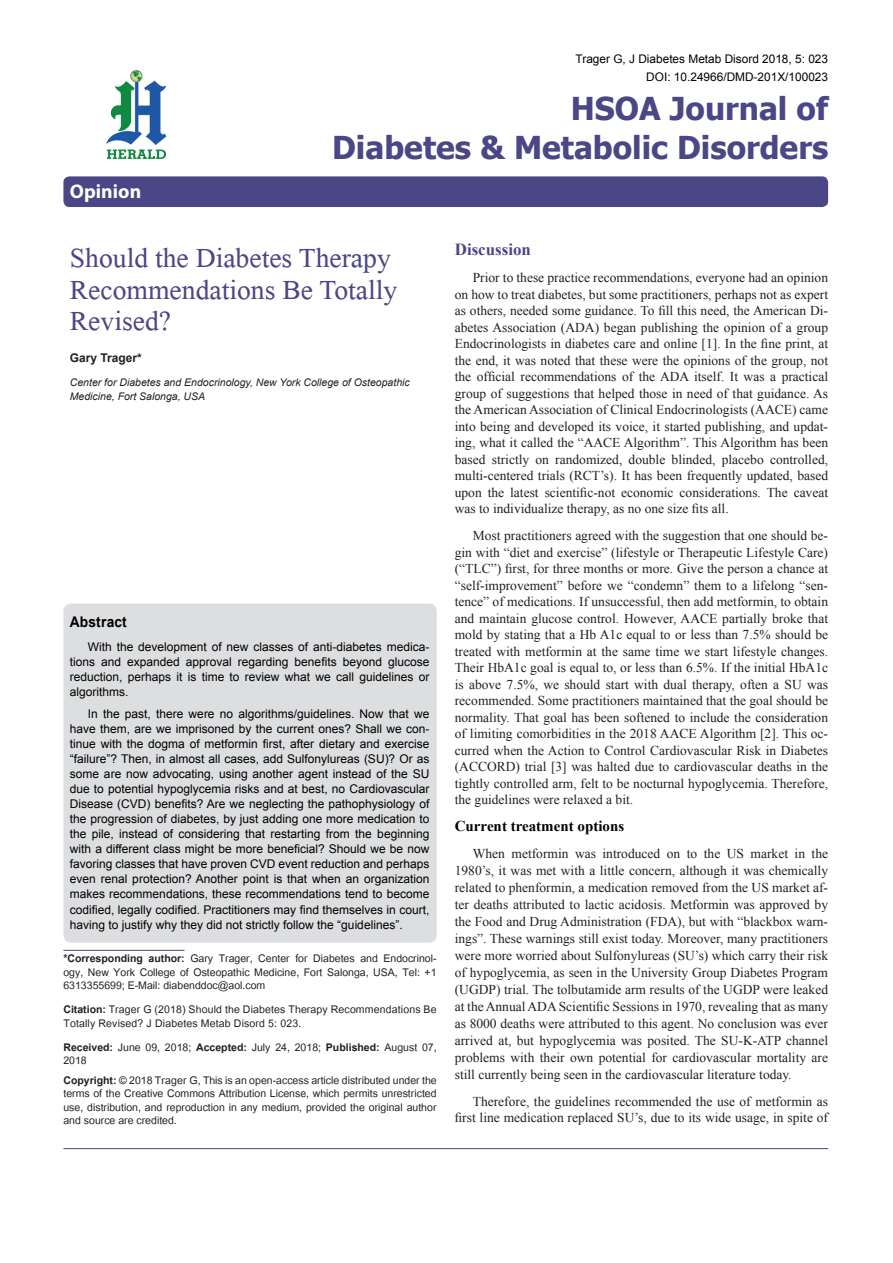
<style>
.page{position:relative;width:893px;height:1263px;background:#fff}
.page>*{position:absolute;margin:0;border:0;box-sizing:border-box;transform-origin:0 0}
.t1{font:41.25px/31.5px "Microsoft Himalaya";color:#4b4685}
.Journal_Name{font:700 31.5px "Tahoma";color:#4b4685}
.Atricle_Type{font:700 19.8px "Myriad Hebrew";color:#fff}
.Headdings{font:700 16.95px "Times New Roman";color:#4b4685}
.Subheading{font:700 15px "Times New Roman";color:#000}
.Abstract{font:700 14.85px "Arial";letter-spacing:.015em;color:#000;scale:.93 1}
.t2{font:14.7px/13.5px "Utsaah";color:#231f20;text-align:justify}
.Text{font:13.5px/16.5px "Times New Roman";color:#231f20;text-align:justify}
.Abstract_Text{font:12px/15px "Arial";color:#000;text-align:justify}
.Authors{font:700 12px "Arial";color:#231f20}
.Author_Citation{font:11.85px/18px "Arial";color:#000;text-align:right}
.Affiliation{font:italic 10.5px/13.5px "Arial";color:#231f20}
.s1{font-weight:700}
</style>
<div class="page">
<div style="left:63px;top:176px;width:765px;height:31px;background:#4b4685;border-radius:6px"></div>
<hr style="left:63px;top:950px;width:121px;height:1px;background:#4b4685">
<img style="left:106px;top:70px;width:61px;height:90px">
<hr style="left:63px;top:1148px;width:765px;height:1px;background:#4b4685">
<div style="left:63px;top:604px;width:374px;height:339px;background:#dddee0;border-radius:8px"></div>
<p class="Atricle_Type" style="left:70px;top:180px;width:73px">Opinion</p>
<p class="Author_Citation" style="left:576px;top:50px;width:254px">Trager G, J Diabetes Metab Disord 2018, 5: 023<br>DOI: 10.24966/DMD-201X/100023</p>
<p class="Journal_Name" style="left:571px;top:86px;width:259px">HSOA Journal of</p>
<p class="Journal_Name" style="left:332px;top:125px;width:498px">Diabetes &amp; Metabolic Disorders</p>
<p class="t1" style="left:70px;top:237px;width:329px">Should the Diabetes Therapy<br>Recommendations Be Totally<br>Revised?</p>
<p class="Authors" style="left:70px;top:350px;width:74px">Gary Trager*</p>
<p class="Affiliation" style="left:70px;top:376px;width:341px">Center for Diabetes and Endocrinology, New York College of Osteopathic<br>Medicine, Fort Salonga, USA</p>
<p class="Abstract" style="left:70px;top:612px;width:63px">Abstract</p>
<p class="Abstract_Text" style="left:70px;top:639px;width:361px;text-indent:18px">With the development of new classes of anti-diabetes medica&shy;tions and expanded approval regarding benefits beyond glucose reduction, perhaps it is time to review what we call guidelines or algorithms.</p>
<p class="Abstract_Text" style="left:70px;top:707px;width:361px;text-indent:18px">In the past, there were no algorithms/guidelines. Now that we have them, are we imprisoned by the current ones? Shall we con&shy;tinue with the dogma of metformin first, after dietary and exercise “failure”? Then, in almost all cases, add Sulfonylureas (SU)? Or as some are now advocating, using another agent instead of the SU due to potential hypoglycemia risks and at best, no Cardiovascular Disease (CVD) benefits? Are we neglecting the pathophysiology of the progression of diabetes, by just adding one more medication to the pile, instead of considering that restarting from the beginning with a different class might be more beneficial? Should we be now favoring classes that have proven CVD event reduction and perhaps even renal protection? Another point is that when an organization makes recommendations, these recommendations tend to become codified, legally codified. Practitioners may find themselves in court, having to justify why they did not strictly follow the “guidelines”.</p>
<p class="t2" style="left:63px;top:953px;width:375px"><span class="s1">*Corresponding author:</span> Gary Trager, Center for Diabetes and Endocrinol&shy;ogy, New York College of Osteopathic Medicine, Fort Salonga, USA, Tel: +1<br>6313355699; E-Mail: diabenddoc@aol.com</p>
<p class="t2" style="left:63px;top:1004px;width:375px"><span class="s1">Citation:</span> Trager G (2018) Should the Diabetes Therapy Recommendations Be<br>Totally Revised? J Diabetes Metab Disord 5: 023.</p>
<p class="t2" style="left:63px;top:1041px;width:375px"><span class="s1">Received:</span> June 09, 2018; <span class="s1">Accepted:</span> July 24, 2018; <span class="s1">Published:</span> August 07,<br>2018</p>
<p class="t2" style="left:63px;top:1074px;width:375px"><span class="s1">Copyright:</span> © 2018 Trager G, This is an open-access article distributed under the terms of the Creative Commons Attribution License, which permits unrestricted use, distribution, and reproduction in any medium, provided the original author and source are credited.</p>
<p class="Headdings" style="left:455px;top:238px;width:78px">Discussion</p>
<p class="Text" style="left:455px;top:269px;width:375px;text-indent:18px">Prior to these practice recommendations, everyone had an opinion on how to treat diabetes, but some practitioners, perhaps not as expert as others, needed some guidance. To fill this need, the American Di&shy;abetes Association (ADA) began publishing the opinion of a group Endocrinologists in diabetes care and online [1]. In the fine print, at the end, it was noted that these were the opinions of the group, not the official recommendations of the ADA itself. It was a practical group of suggestions that helped those in need of that guidance. As the American Association of Clinical Endocrinologists (AACE) came into being and developed its voice, it started publishing, and updat&shy;ing, what it called the “AACE Algorithm”. This Algorithm has been based strictly on randomized, double blinded, placebo controlled, multi-centered trials (RCT’s). It has been frequently updated, based upon the latest scientific-not economic considerations. The caveat was to individualize therapy, as no one size fits all.</p>
<p class="Text" style="left:455px;top:527px;width:375px;text-indent:18px">Most practitioners agreed with the suggestion that one should be&shy;gin with “diet and exercise” (lifestyle or Therapeutic Lifestyle Care) (“TLC”) first, for three months or more. Give the person a chance at “self-improvement” before we “condemn” them to a lifelong “sen&shy;tence” of medications. If unsuccessful, then add metformin, to obtain and maintain glucose control. However, AACE partially broke that mold by stating that a Hb A1c equal to or less than 7.5% should be treated with metformin at the same time we start lifestyle changes.<br>Their HbA1c goal is equal to, or less than 6.5%. If the initial HbA1c is above 7.5%, we should start with dual therapy, often a SU was recommended. Some practitioners maintained that the goal should be normality. That goal has been softened to include the consideration of limiting comorbidities in the 2018 AACE Algorithm [2]. This oc&shy;curred when the Action to Control Cardiovascular Risk in Diabetes (ACCORD) trial [3] was halted due to cardiovascular deaths in the tightly controlled arm, felt to be nocturnal hypoglycemia. Therefore, the guidelines were relaxed a bit.</p>
<p class="Subheading" style="left:455px;top:816px;width:171px">Current treatment options</p>
<p class="Text" style="left:455px;top:845px;width:375px;line-height:17px;text-indent:18px">When metformin was introduced on to the US market in the 1980’s, it was met with a little concern, although it was chemically related to phenformin, a medication removed from the US market af&shy;ter deaths attributed to lactic acidosis. Metformin was approved by the Food and Drug Administration (FDA), but with “blackbox warn&shy;ings”. These warnings still exist today. Moreover, many practitioners were more worried about Sulfonylureas (SU’s) which carry their risk of hypoglycemia, as seen in the University Group Diabetes Program (UGDP) trial. The tolbutamide arm results of the UGDP were leaked at the Annual ADA Scientific Sessions in 1970, revealing that as many as 8000 deaths were attributed to this agent. No conclusion was ever arrived at, but hypoglycemia was posited. The SU-K-ATP channel problems with their own potential for cardiovascular mortality are still currently being seen in the cardiovascular literature today.</p>
<p class="Text" style="left:455px;top:1093px;width:375px;text-align:right">Therefore, the guidelines recommended the use of metformin as first line medication replaced SU’s, due to its wide usage, in spite of</p>
</div>
